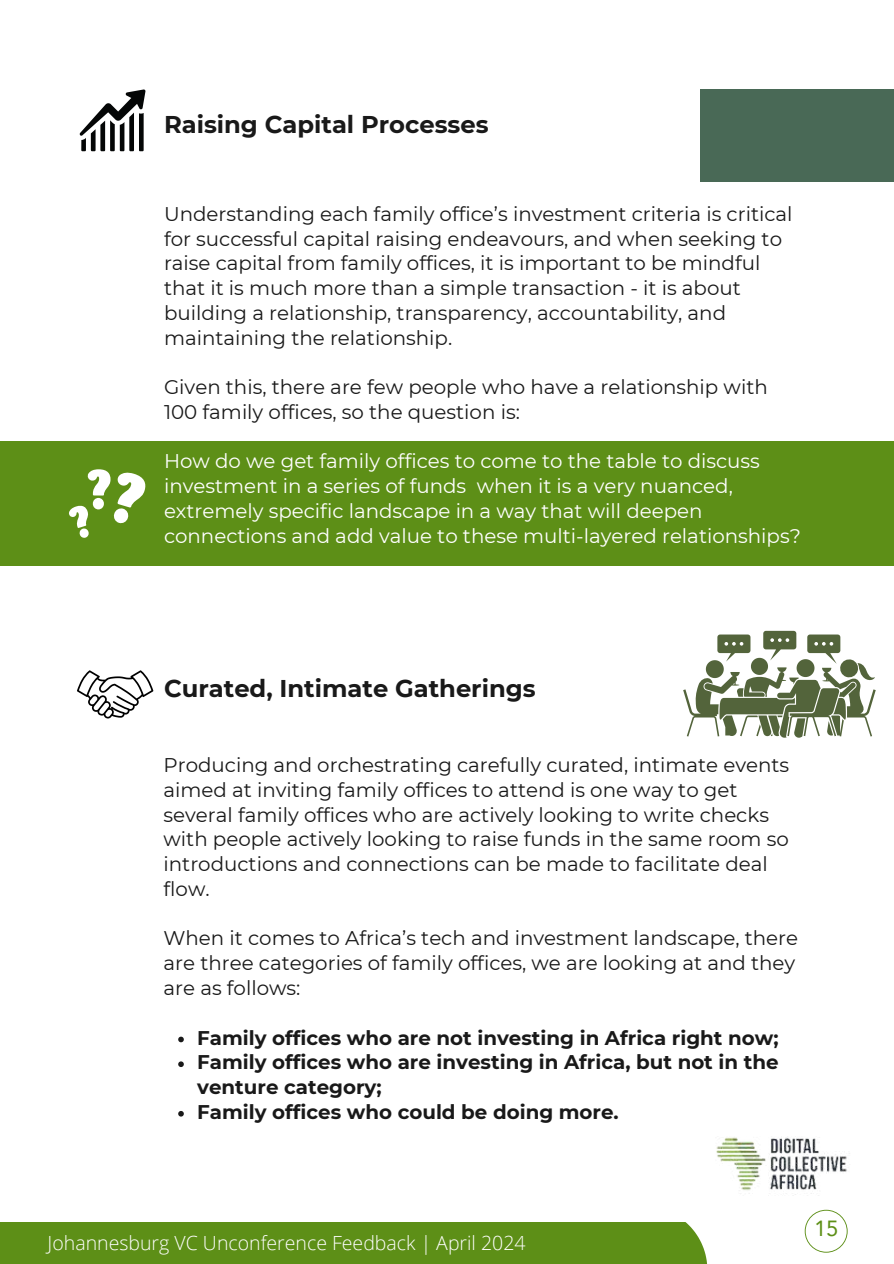
<style>
.page{position:relative;width:894px;height:1264px;background:#fff}
.page>*{position:absolute;margin:0;border:0;box-sizing:border-box;transform-origin:0 0}
.t1{font:700 24.15px "Montserrat";color:#191919}
.t2{font:21.9px "Avenir LT Pro";color:#5d8f17}
.t3{font:19.8px/24.8px "Montserrat";color:#191919}
.t4{font:19.8px/24.8px "Montserrat";color:#fff}
.t5{font:700 19.8px/24.8px "Montserrat";color:#191919}
.t6{font:300 19.5px "Open Sans";color:#fff}
</style>
<div class="page">
<svg style="left:80px;top:89px;width:66px;height:62px"></svg>
<div style="left:700px;top:89px;width:193px;height:93px;background:#496956"></div>
<img style="left:716px;top:1137px;width:134px;height:99px">
<svg style="left:804px;top:1209px;width:43px;height:43px"></svg>
<div style="left:0;top:1222px;width:707px;height:41px;background:#5d8f17"></div>
<div style="left:0;top:441px;width:893px;height:125px;background:#5d8f17"></div>
<svg style="left:69px;top:469px;width:76px;height:69px"></svg>
<svg style="left:683px;top:631px;width:192px;height:106px"></svg>
<svg style="left:77px;top:670px;width:76px;height:48px"></svg>
<svg style="left:178px;top:1036px;width:6px;height:6px"></svg>
<svg style="left:178px;top:1061px;width:6px;height:6px"></svg>
<svg style="left:178px;top:1111px;width:6px;height:5px"></svg>
<p class="t1" style="left:164px;top:109px;width:326px">Raising Capital Processes</p>
<p class="t3" style="left:164px;top:201px;width:630px">Understanding each family office’s investment criteria is critical for successful capital raising endeavours, and when seeking to raise capital from family offices, it is important to be mindful that it is much more than a simple transaction - it is about building a relationship, transparency, accountability, and maintaining the relationship.</p>
<p class="t3" style="left:164px;top:375px;width:605px">Given this, there are few people who have a relationship with<br>100 family offices, so the question is:</p>
<p class="t4" style="left:164px;top:449px;width:638px">How do we get family offices to come to the table to discuss investment in a series of funds when it is a very nuanced, extremely specific landscape in a way that will deepen connections and add value to these multi-layered relationships?</p>
<p class="t1" style="left:164px;top:673px;width:373px">Curated, Intimate Gatherings</p>
<p class="t3" style="left:163px;top:752px;width:627px">Producing and orchestrating carefully curated, intimate events aimed at inviting family offices to attend is one way to get several family offices who are actively looking to write checks with people actively looking to raise funds in the same room so introductions and connections can be made to facilitate deal flow.</p>
<p class="t3" style="left:163px;top:926px;width:635px">When it comes to Africa’s tech and investment landscape, there are three categories of family offices, we are looking at and they are as follows:</p>
<p class="t5" style="left:197px;top:1025px;width:582px">Family offices who are not investing in Africa right now; Family offices who are investing in Africa, but not in the venture category;<br>Family offices who could be doing more.</p>
<p class="t6" style="left:48px;top:1229px;width:479px">Johannesburg VC Unconference Feedback | April 2024</p>
<p class="t2" style="left:813px;top:1219px;width:26px">15</p>
</div>
